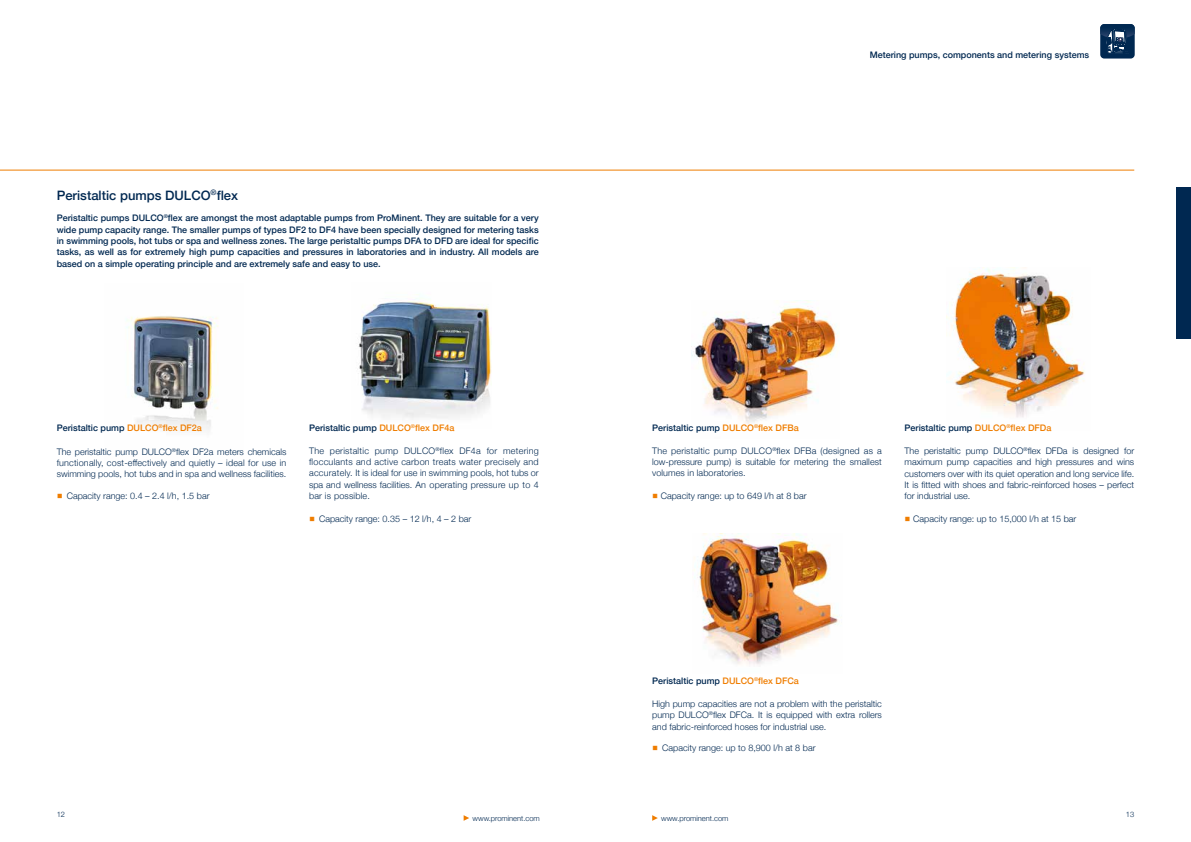
<style>
.page{position:relative;width:1191px;height:842px;background:#fff}
.page>*{position:absolute;margin:0;border:0;box-sizing:border-box;transform-origin:0 0}
.t1{font:500 13px "Helvetica Neue";color:#002851}
.t2{font:300 9px/11.3px "Helvetica Neue";color:#002851;text-align:justify}
.t3{font:500 9px/11.3px "Helvetica Neue";color:#002851;text-align:justify}
.t4{font:300 7.5px "Helvetica Neue";color:#002851}
.s1{color:#ef7d00}
</style>
<div class="page">
<svg style="left:463px;top:815px;width:6px;height:6px"></svg>
<svg style="left:652px;top:815px;width:6px;height:6px"></svg>
<img style="left:694px;top:534px;width:144px;height:131px">
<img style="left:946px;top:269px;width:139px;height:149px">
<img style="left:692px;top:300px;width:146px;height:125px">
<img style="left:126px;top:316px;width:93px;height:114px">
<img style="left:358px;top:301px;width:133px;height:119px">
<hr style="left:0;top:170px;width:1134px;height:1px;background:#ef7d00">
<div style="left:1176px;top:187px;width:15px;height:152px;background:#002851"></div>
<div style="left:1100px;top:24px;width:34px;height:35px;background:#002851;border-radius:4px"></div>
<svg style="left:1100px;top:24px;width:34px;height:29px"></svg>
<h1 class="t1" style="left:57px;top:185px;width:183px">Peristaltic pumps DULCO<sup>®</sup>flex</h1>
<p class="t3" style="left:57px;top:212px;width:483px">Peristaltic pumps DULCO<sup>®</sup>flex are amongst the most adaptable pumps from ProMinent. They are suitable for a very wide pump capacity range. The smaller pumps of types DF2 to DF4 have been specially designed for metering tasks in swimming pools, hot tubs or spa and wellness zones. The large peristaltic pumps DFA to DFD are ideal for specific tasks, as well as for extremely high pump capacities and pressures in laboratories and in industry. All models are based on a simple operating principle and are extremely safe and easy to use.</p>
<p class="t3" style="left:57px;top:422px;width:147px">Peristaltic pump <span class="s1">DULCO</span><sup>®</sup><span class="s1">flex DF2a</span></p>
<p class="t2" style="left:57px;top:445px;width:231px">The peristaltic pump DULCO<sup>®</sup>flex DF2a meters chemicals functionally, cost-effectively and quietly – ideal for use in swimming pools, hot tubs and in spa and wellness facilities.</p>
<p class="t2" style="left:57px;top:489px;width:154px"><span class="s1">○</span> Capacity range: 0.4 – 2.4 l/h, 1.5 bar</p>
<p class="t3" style="left:309px;top:422px;width:147px">Peristaltic pump <span class="s1">DULCO</span><sup>®</sup><span class="s1">flex DF4a</span></p>
<p class="t2" style="left:309px;top:444px;width:231px">The peristaltic pump DULCO<sup>®</sup>flex DF4a for metering flocculants and active carbon treats water precisely and accurately. It is ideal for use in swimming pools, hot tubs or spa and wellness facilities. An operating pressure up to 4 bar is possible.</p>
<p class="t2" style="left:309px;top:512px;width:164px"><span class="s1">○</span> Capacity range: 0.35 – 12 l/h, 4 – 2 bar</p>
<p class="t3" style="left:869px;top:49px;width:221px">Metering pumps, components and metering systems</p>
<p class="t3" style="left:652px;top:422px;width:148px">Peristaltic pump <span class="s1">DULCO</span><sup>®</sup><span class="s1">flex DFBa</span></p>
<p class="t2" style="left:652px;top:444px;width:231px">The peristaltic pump DULCO<sup>®</sup>flex DFBa (designed as a low-pressure pump) is suitable for metering the smallest volumes in laboratories.</p>
<p class="t2" style="left:652px;top:489px;width:156px"><span class="s1">○</span> Capacity range: up to 649 l/h at 8 bar</p>
<p class="t3" style="left:904px;top:422px;width:148px">Peristaltic pump <span class="s1">DULCO</span><sup>®</sup><span class="s1">flex DFDa</span></p>
<p class="t2" style="left:904px;top:444px;width:231px">The peristaltic pump DULCO<sup>®</sup>flex DFDa is designed for maximum pump capacities and high pressures and wins customers over with its quiet operation and long service life.<br>It is fitted with shoes and fabric-reinforced hoses – perfect for industrial use.</p>
<p class="t2" style="left:904px;top:512px;width:173px"><span class="s1">○</span> Capacity range: up to 15,000 l/h at 15 bar</p>
<p class="t3" style="left:652px;top:674px;width:148px">Peristaltic pump <span class="s1">DULCO</span><sup>®</sup><span class="s1">flex DFCa</span></p>
<p class="t2" style="left:652px;top:698px;width:231px">High pump capacities are not a problem with the peristaltic pump DULCO<sup>®</sup>flex DFCa. It is equipped with extra rollers and fabric-reinforced hoses for industrial use.</p>
<p class="t2" style="left:652px;top:742px;width:165px"><span class="s1">○</span> Capacity range: up to 8,900 l/h at 8 bar</p>
<p class="t4" style="left:57px;top:808px;width:10px">12</p>
<p class="t4" style="left:1126px;top:808px;width:10px">13</p>
<p class="t4" style="left:472px;top:812px;width:69px">www.prominent.com</p>
<p class="t4" style="left:661px;top:812px;width:69px">www.prominent.com</p>
</div>
